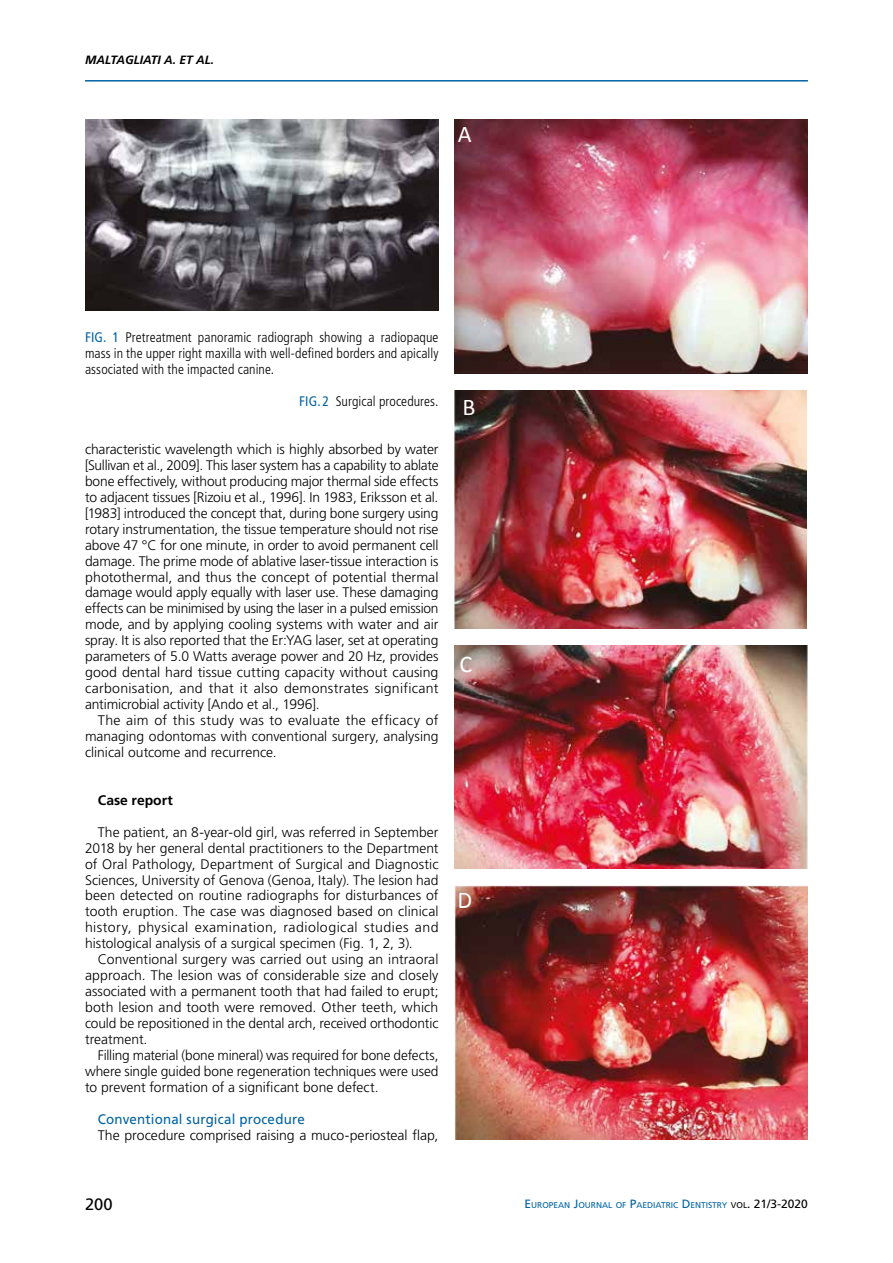
<style>
.page{position:relative;width:893px;height:1263px;background:#fff}
.page>*{position:absolute;margin:0;border:0;box-sizing:border-box;transform-origin:0 0}
.t1{font:24px "Calibri";color:#fff}
.t2{font:16.5px "Frutiger";color:#000}
.t3{font:300 13.8px/15.9px "Frutiger LT Std";color:#000;text-align:justify}
.t4{font:300 condensed 13.8px/15.9px "Frutiger";letter-spacing:.005em;color:#000;text-align:justify}
.t5{font:13.8px "Frutiger";letter-spacing:.015em;color:#0063a5;scale:.96 1}
.t6{font:700 13.8px "Frutiger";color:#000}
.t7{font:italic 700 12px "Frutiger";color:#000}
.t8{font:8.4px "Frutiger";color:#0063a5}
.s1{font-weight:400;color:#0063a5}
.s2{font-size:12px}
.s3{color:#000}
.s4{font-size:12px;color:#000}
</style>
<div class="page">
<hr style="left:85px;top:80px;width:723px;height:2px;background:#0063a5">
<img style="left:85px;top:119px;width:353px;height:191px">
<img style="left:455px;top:119px;width:353px;height:255px">
<img style="left:455px;top:390px;width:352px;height:239px">
<img style="left:455px;top:646px;width:352px;height:222px">
<img style="left:455px;top:886px;width:353px;height:254px">
<p class="t7" style="left:85px;top:53px;width:131px">MALTAGLIATI A. ET AL.</p>
<h1 class="t1" style="left:458px;top:119px;width:15px">A</h1>
<p class="t4" style="left:85px;top:330px;width:355px"><span class="s1">FIG. 1</span> Pretreatment panoramic radiograph showing a radiopaque mass in the upper right maxilla with well-defined borders and apically associated with the impacted canine.</p>
<p class="t4" style="left:299px;top:394px;width:141px"><span class="s1">FIG. 2</span> Surgical procedures.</p>
<p class="t3" style="left:85px;top:441px;width:355px">characteristic wavelength which is highly absorbed by water [Sullivan et al., 2009]. This laser system has a capability to ablate bone effectively, without producing major thermal side effects to adjacent tissues [Rizoiu et al., 1996]. In 1983, Eriksson et al. [1983] introduced the concept that, during bone surgery using rotary instrumentation, the tissue temperature should not rise above 47 °C for one minute, in order to avoid permanent cell damage. The prime mode of ablative laser-tissue interaction is photothermal, and thus the concept of potential thermal damage would apply equally with laser use. These damaging effects can be minimised by using the laser in a pulsed emission mode, and by applying cooling systems with water and air spray. It is also reported that the Er:YAG laser, set at operating parameters of 5.0 Watts average power and 20 Hz, provides good dental hard tissue cutting capacity without causing carbonisation, and that it also demonstrates significant antimicrobial activity [Ando et al., 1996].</p>
<p class="t3" style="left:85px;top:712px;width:355px;text-indent:13px">The aim of this study was to evaluate the efficacy of managing odontomas with conventional surgery, analysing clinical outcome and recurrence.</p>
<p class="t6" style="left:98px;top:792px;width:77px">Case report</p>
<p class="t3" style="left:85px;top:824px;width:355px;text-indent:13px">The patient, an 8-year-old girl, was referred in September 2018 by her general dental practitioners to the Department of Oral Pathology, Department of Surgical and Diagnostic Sciences, University of Genova (Genoa, Italy). The lesion had been detected on routine radiographs for disturbances of tooth eruption. The case was diagnosed based on clinical history, physical examination, radiological studies and histological analysis of a surgical specimen (Fig. 1, 2, 3).</p>
<p class="t3" style="left:85px;top:952px;width:355px;text-indent:13px">Conventional surgery was carried out using an intraoral approach. The lesion was of considerable size and closely associated with a permanent tooth that had failed to erupt; both lesion and tooth were removed. Other teeth, which could be repositioned in the dental arch, received orthodontic treatment.</p>
<p class="t3" style="left:85px;top:1047px;width:355px;text-indent:13px">Filling material (bone mineral) was required for bone defects, where single guided bone regeneration techniques were used to prevent formation of a significant bone defect.</p>
<p class="t5" style="left:98px;top:1111px;width:217px">Conventional surgical procedure</p>
<p class="t3" style="left:98px;top:1127px;width:342px">The procedure comprised raising a muco-periosteal flap,</p>
<h1 class="t1" style="left:463px;top:392px;width:15px">B</h1>
<h1 class="t1" style="left:460px;top:649px;width:14px">C</h1>
<h1 class="t1" style="left:458px;top:885px;width:16px">D</h1>
<p class="t2" style="left:85px;top:1194px;width:29px">200</p>
<p class="t8" style="left:524px;top:1200px;width:285px"><span class="s2">E</span>UROPEAN <span class="s2">J</span>OURNAL OF <span class="s2">P</span>AE DIATRIC <span class="s2">D</span> E NTISTRY <span class="s3">VOL</span><span class="s4">. 21/3-2020</span></p>
</div>
